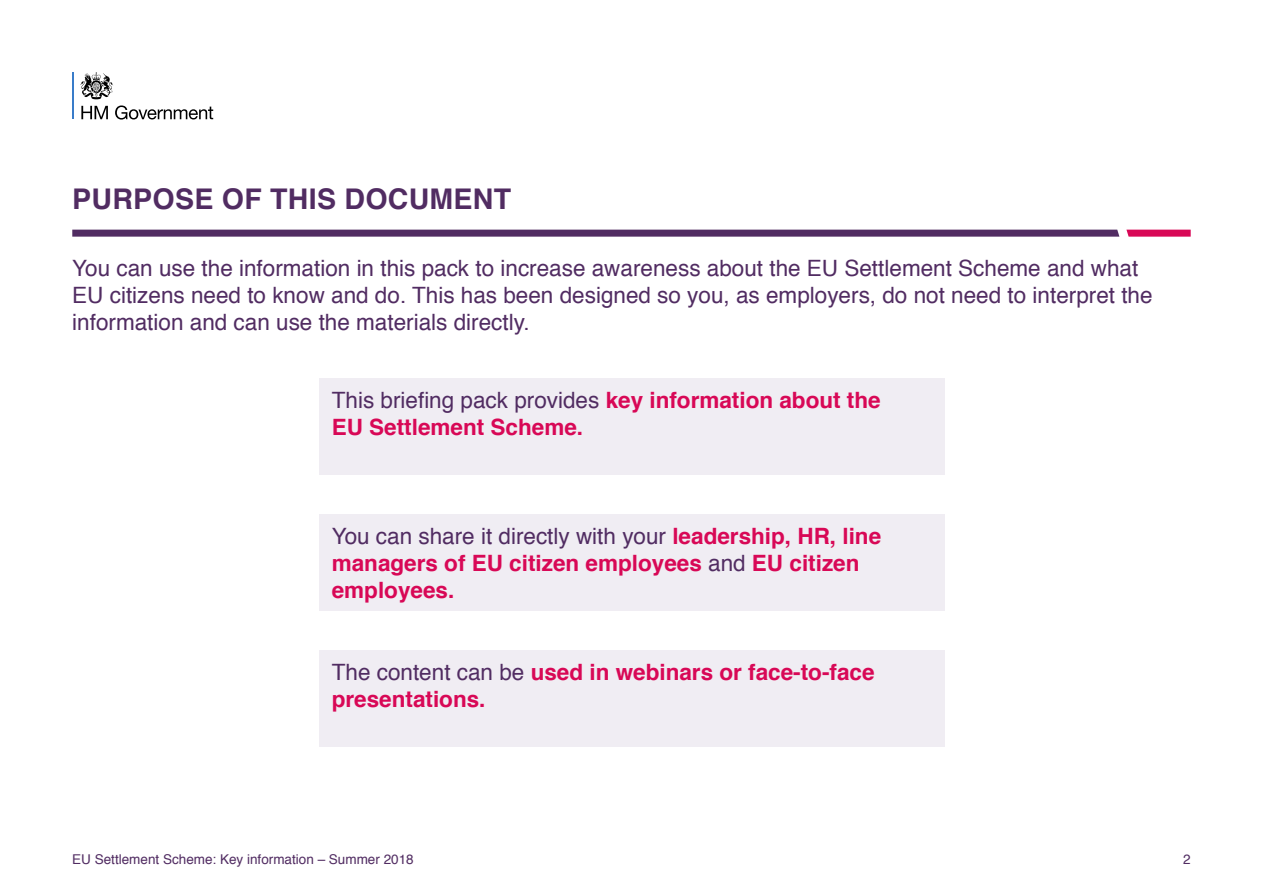
<style>
.page{position:relative;width:1263px;height:893px;background:#fff}
.page>*{position:absolute;margin:0;border:0;box-sizing:border-box;transform-origin:0 0}
.H1{font:700 28.5px "Helvetica";letter-spacing:.01em;color:#512c62}
.Body_text{font:700 22.5px/27px "Helvetica";color:#d80856}
.Body_text-2{font:22.5px "Helvetica";color:#512c62}
.t1{font:13.5px "Helvetica";color:#512c62}
.s1{font-weight:400;color:#512c62}
</style>
<div class="page">
<hr style="left:72px;top:72px;width:2px;height:47px;background:#397cc9">
<svg style="left:81px;top:106px;width:27px;height:13px"></svg>
<svg style="left:115px;top:105px;width:98px;height:15px"></svg>
<svg style="left:80px;top:72px;width:33px;height:27px"></svg>
<svg style="left:72px;top:230px;width:1047px;height:7px;background:#5a366a"></svg>
<svg style="left:1126px;top:230px;width:65px;height:7px"></svg>
<div style="left:319px;top:378px;width:625px;height:97px;background:#f0edf3"></div>
<div style="left:319px;top:514px;width:625px;height:97px;background:#f0edf3"></div>
<div style="left:319px;top:650px;width:625px;height:97px;background:#f0edf3"></div>
<p class="H1" style="left:72px;top:175px;width:440px">PURPOSE OF THIS DOCUMENT</p>
<p class="Body_text-2" style="left:72px;top:251px;width:1067px">You can use the information in this pack to increase awareness about the EU Settlement Scheme and what</p>
<p class="Body_text-2" style="left:72px;top:278px;width:1082px">EU citizens need to know and do. This has been designed so you, as employers, do not need to interpret the</p>
<p class="Body_text-2" style="left:72px;top:305px;width:459px">information and can use the materials directly.</p>
<p class="Body_text" style="left:332px;top:387px;width:550px"><span class="s1">This briefing pack provides</span> key information about the<br>EU Settlement Scheme.</p>
<p class="Body_text" style="left:332px;top:523px;width:551px"><span class="s1">You can share it directly with your</span> leadership, HR, line managers of EU citizen employees <span class="s1">and</span> EU citizen employees.</p>
<p class="Body_text" style="left:332px;top:659px;width:544px"><span class="s1">The content can be</span> used in webinars or face-to-face presentations.</p>
<p class="t1" style="left:72px;top:848px;width:343px">EU Settlement Scheme: Key information – Summer 2018</p>
<p class="t1" style="left:1183px;top:848px;width:9px">2</p>
</div>
